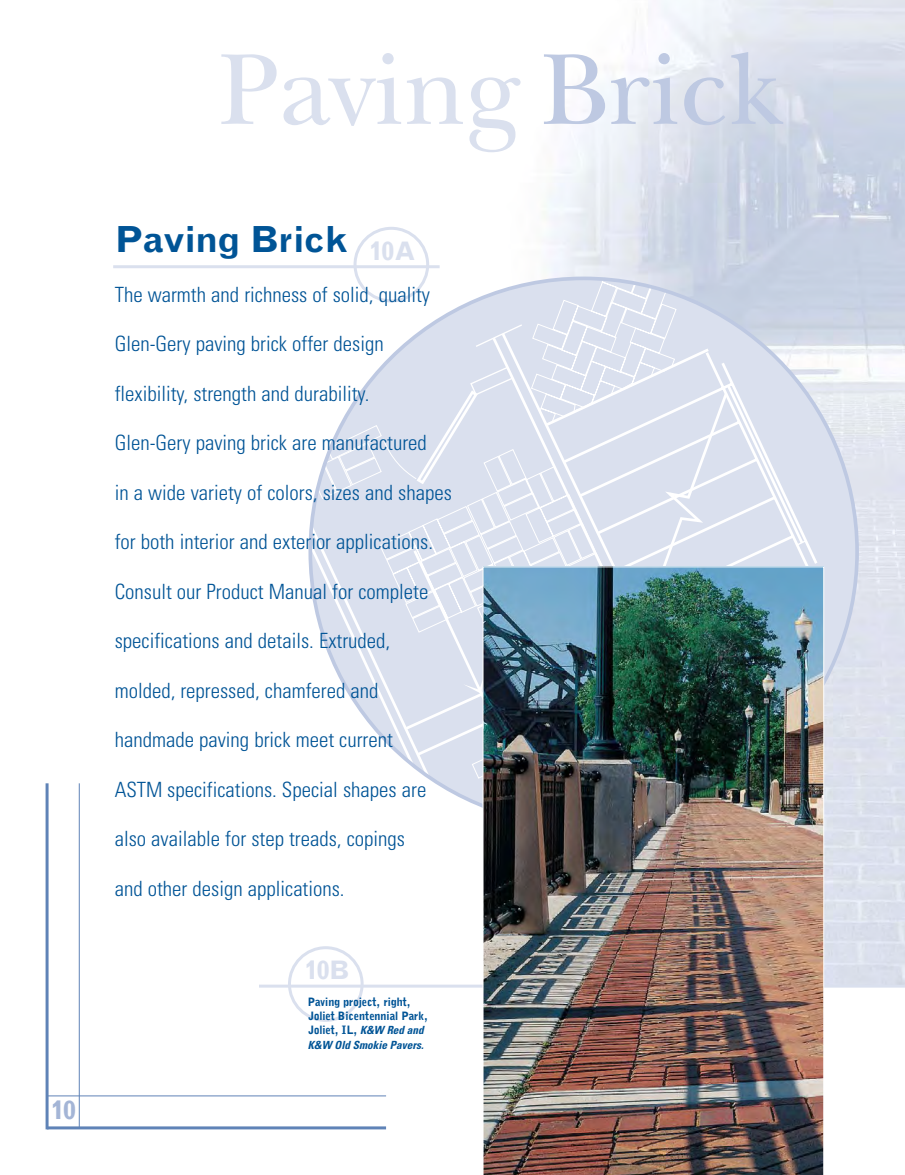
<style>
.page{position:relative;width:905px;height:1175px;background:#fff}
.page>*{position:absolute;margin:0;border:0;box-sizing:border-box;transform-origin:0 0}
.t1{font:105.3px "New Baskerville";color:#dae0ee}
.t2{font:700 36px "Grotesque";letter-spacing:-.025em;color:#005496}
.t3{font:700 25.5px "Grotesque";color:#dae0ee}
.t4{font:700 25.5px "Grotesque";color:#a4b5d6}
.t5{font:300 condensed 21px "Univers";color:#005496}
.t6{font:900 11.25px/14.2px "Grotesque";letter-spacing:-.03em;color:#005496}
.t7{font:italic 700 condensed 11.25px "Univers";color:#005496}
.s1{color:#bec9e2}
.s2{font-family:"Univers";font-weight:700;font-style:italic;font-stretch:condensed}
</style>
<div class="page">
<img style="left:543px;top:0;width:361px;height:984px">
<svg style="left:308px;top:276px;width:550px;height:551px"></svg>
<hr style="left:47px;top:1126px;width:339px;height:3px;background:#5f83b7">
<hr style="left:47px;top:1095px;width:339px;height:1px;background:#5f83b7">
<hr style="left:46px;top:783px;width:3px;height:346px;background:#5f83b7">
<hr style="left:79px;top:783px;width:1px;height:344px;background:#5f83b7">
<svg style="left:288px;top:946px;width:75px;height:75px"></svg>
<hr style="left:259px;top:984px;width:645px;height:3px;background:#dae0ee">
<img style="left:483px;top:566px;width:340px;height:608px">
<svg style="left:353px;top:227px;width:76px;height:75px"></svg>
<hr style="left:113px;top:265px;width:326px;height:3px;background:#dae0ee">
<p class="t4" style="left:51px;top:1100px;width:26px">10</p>
<h1 class="t1" style="left:218px;top:52px;width:566px">Paving <span class="s1">Brick</span></h1>
<h2 class="t2" style="left:115px;top:226px;width:302px">Paving Brick <sub>10A</sub></h2>
<p class="t5" style="left:115px;top:286px;width:317px">The warmth and richness of solid, quality</p>
<p class="t5" style="left:115px;top:336px;width:270px">Glen-Gery paving brick offer design</p>
<p class="t5" style="left:115px;top:385px;width:256px">flexibility, strength and durability.</p>
<p class="t5" style="left:115px;top:435px;width:313px">Glen-Gery paving brick are manufactured</p>
<p class="t5" style="left:115px;top:484px;width:339px">in a wide variety of colors, sizes and shapes</p>
<p class="t5" style="left:115px;top:534px;width:320px">for both interior and exterior applications.</p>
<p class="t5" style="left:115px;top:583px;width:315px">Consult our Product Manual for complete</p>
<p class="t5" style="left:115px;top:633px;width:277px">specifications and details. Extruded,</p>
<p class="t5" style="left:115px;top:682px;width:265px">molded, repressed, chamfered and</p>
<p class="t5" style="left:115px;top:732px;width:280px">handmade paving brick meet current</p>
<p class="t5" style="left:115px;top:781px;width:313px">ASTM specifications. Special shapes are</p>
<p class="t5" style="left:115px;top:831px;width:292px">also available for step treads, copings</p>
<p class="t5" style="left:115px;top:880px;width:231px">and other design applications.</p>
<p class="t3" style="left:305px;top:960px;width:46px">10B</p>
<p class="t6" style="left:308px;top:995px;width:121px">Paving project, right,<br>Joliet Bicentennial Park,<br>Joliet, IL, <span class="s2">K&amp;W Red and</span></p>
<p class="t7" style="left:308px;top:1040px;width:119px">K&amp;W Old Smokie Pavers.</p>
</div>
